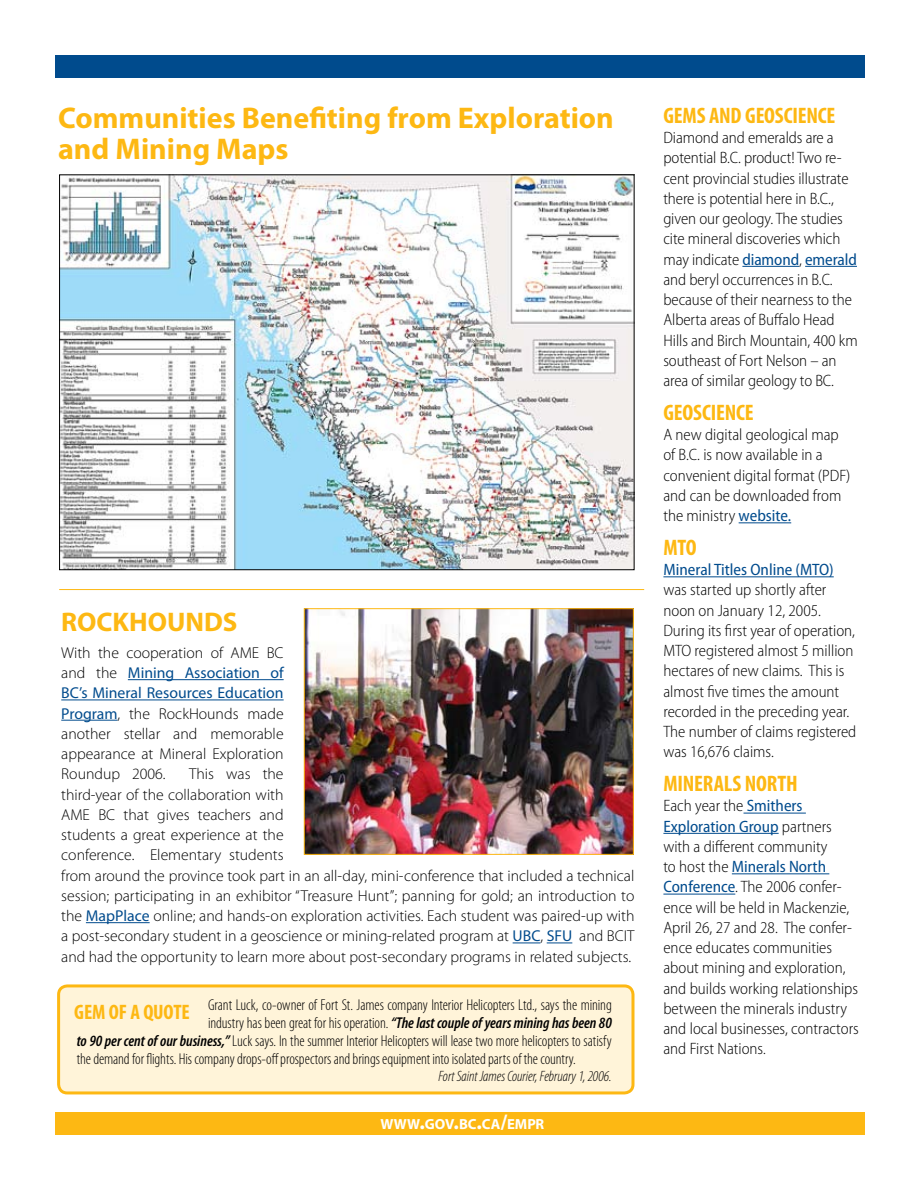
<style>
.page{position:relative;width:918px;height:1188px;background:#fff}
.page>*{position:absolute;margin:0;border:0;box-sizing:border-box;transform-origin:0 0}
.t1{font:700 30px/31.5px "Myriad Pro";color:#fdb813}
.t2{font:700 27px "Myriad Pro";color:#fdb813}
.t3{font:700 condensed 22.5px "Myriad Pro";letter-spacing:-.01em;color:#fdb813}
.t4{font:700 condensed 21px "Myriad Pro";letter-spacing:-.01em;color:#fdb813}
.t5{font:300 semi-condensed 16.5px/20.2px "Myriad Pro";color:#000}
.t6{font:semi-condensed 16.5px "Myriad Pro";color:#004b8d}
.t7{font:300 15.75px/20.2px "Myriad Pro";color:#000;text-align:justify}
.t8{font:300 condensed 15.75px "Myriad Pro";letter-spacing:-.005em;color:#000}
.t9{font:italic 300 condensed 15px "Myriad Pro";letter-spacing:-.005em;color:#000}
.t10{font:700 14.7px "Myriad Pro";color:#fff}
.s1{font-weight:400;color:#004b8d}
.s2{font-weight:600;font-style:italic}
.s3{font-size:21px}
.s4{font-size:15.75px}
</style>
<div class="page">
<div style="left:55px;top:55px;width:810px;height:23px;background:#004b8d"></div>
<div style="left:55px;top:1112px;width:810px;height:23px;background:#fdb813"></div>
<div style="left:59px;top:986px;width:574px;height:107px;background:#fff4d9;border-radius:9px"></div>
<div style="left:57px;top:984px;width:577px;height:110px;border:3px solid #fdb813;border-radius:9px"></div>
<hr style="left:59px;top:589px;width:585px;height:1px;background:#fdb813">
<img style="left:61px;top:176px;width:571px;height:392px">
<hr style="left:128px;top:679px;width:156px;height:1px;background:#004b8d">
<hr style="left:61px;top:700px;width:223px;height:1px;background:#004b8d">
<hr style="left:61px;top:720px;width:57px;height:1px;background:#004b8d">
<hr style="left:86px;top:922px;width:64px;height:1px;background:#004b8d">
<svg style="left:513px;top:943px;width:27px;height:1px"></svg>
<svg style="left:547px;top:943px;width:25px;height:1px"></svg>
<img style="left:306px;top:610px;width:326px;height:243px">
<div style="left:304px;top:608px;width:330px;height:247px;border:1px solid #fdb813"></div>
<hr style="left:742px;top:266px;width:57px;height:1px;background:#004b8d">
<hr style="left:805px;top:266px;width:52px;height:1px;background:#004b8d">
<hr style="left:739px;top:522px;width:52px;height:1px;background:#004b8d">
<hr style="left:663px;top:576px;width:171px;height:1px;background:#004b8d">
<hr style="left:744px;top:813px;width:62px;height:1px;background:#004b8d">
<hr style="left:663px;top:833px;width:116px;height:1px;background:#004b8d">
<hr style="left:732px;top:873px;width:97px;height:1px;background:#004b8d">
<hr style="left:663px;top:894px;width:72px;height:1px;background:#004b8d">
<h1 class="t1" style="left:58px;top:101px;width:557px">Communities Benefiting from Exploration and Mining Maps</h1>
<h2 class="t2" style="left:61px;top:604px;width:178px">ROCKHOUNDS</h2>
<p class="t7" style="left:61px;top:642px;width:224px">With the cooperation of AME BC and the <span class="s1">Mining Association of BC’s Mineral Resources Education Program</span>, the RockHounds made another stellar and memorable appearance at Mineral Exploration Roundup 2006.</p>
<p class="t7" style="left:61px;top:764px;width:575px;text-align:left;text-indent:128px">This was the<br>third-year of the collaboration with<br>AME BC that gives teachers and<br>students a great experience at the<br>conference. Elementary students<br>from around the province took part in an all-day, mini-conference that included a technical session; participating in an exhibitor “Treasure Hunt”; panning for gold; an introduction to the <span class="s1">MapPlace</span> online; and hands-on exploration activities. Each student was paired-up with a post-secondary student in a geoscience or mining-related program at <span class="s1">UBC</span>, <span class="s1">SFU</span> and BCIT and had the opportunity to learn more about post-secondary programs in related subjects.</p>
<p class="t4" style="left:74px;top:999px;width:117px">GEM OF A QUOTE</p>
<p class="t8" style="left:208px;top:995px;width:405px">Grant Luck, co-owner of Fort St. James company Interior Helicopters Ltd., says the mining</p>
<p class="t8" style="left:208px;top:1013px;width:405px">industry has been great for his operation. <span class="s2">“The last couple of years mining has been 80</span></p>
<p class="t8" style="left:77px;top:1031px;width:537px"><span class="s2">to 90 per cent of our business,”</span> Luck says. In the summer Interior Helicopters will lease two more helicopters to satisfy</p>
<p class="t8" style="left:77px;top:1049px;width:501px">the demand for flights. His company drops-off prospectors and brings equipment into isolated parts of the country.</p>
<p class="t9" style="left:438px;top:1067px;width:175px">Fort Saint James Courier, February 1, 2006.</p>
<p class="t10" style="left:380px;top:1115px;width:165px">www<span class="s3">.</span>gov<span class="s3">.</span>bc<span class="s3">.</span>ca<span class="s3">/</span>empr</p>
<h3 class="t3" style="left:663px;top:101px;width:173px">GEMS AND GEOSCIENCE</h3>
<p class="t5" style="left:663px;top:128px;width:196px">Diamond and emeralds are a potential B.C. product! Two re&shy;cent provincial studies illustrate there is potential here in B.C., given our geology. The studies cite mineral discoveries which may indicate <span class="s1">diamond</span>, <span class="s1">emerald </span>and beryl occurrences in B.C. because of their nearness to the<br>Alberta areas of Buffalo Head<br>Hills and Birch Mountain, 400 km southeast of Fort Nelson – an area of similar geology to BC.</p>
<h3 class="t3" style="left:663px;top:398px;width:92px">GEOSCIENCE</h3>
<p class="t5" style="left:663px;top:425px;width:189px">A new digital geological map of B.C. is now available in a convenient digital format (PDF) and can be downloaded from the ministry <span class="s1">website.</span></p>
<h3 class="t3" style="left:663px;top:533px;width:35px">MTO</h3>
<p class="t6" style="left:663px;top:561px;width:172px">Mineral Titles Online (MTO)</p>
<p class="t5" style="left:663px;top:580px;width:194px">was started up shortly after noon on January 12, 2005.<br>During its first year of operation,<br>MTO registered almost 5 million hectares of new claims. This is almost five times the amount recorded in the preceding year.<br>The number of claims registered was 16,676 claims.</p>
<h3 class="t3" style="left:663px;top:770px;width:136px">MINERALS NORTH</h3>
<p class="t5" style="left:663px;top:796px;width:197px">Each year the <span class="s1">Smithers<br>Exploration Group</span> partners with a different community<br>to host the <span class="s1">Minerals North<br>Conference</span>. The 2006 confer&shy;ence will be held in Mackenzie,<br>April 26, 27 and 28. The confer&shy;ence educates communities about mining and exploration, and builds working relationships between the minerals industry and local businesses, contractors and First Nations<span class="s4">.</span></p>
</div>
